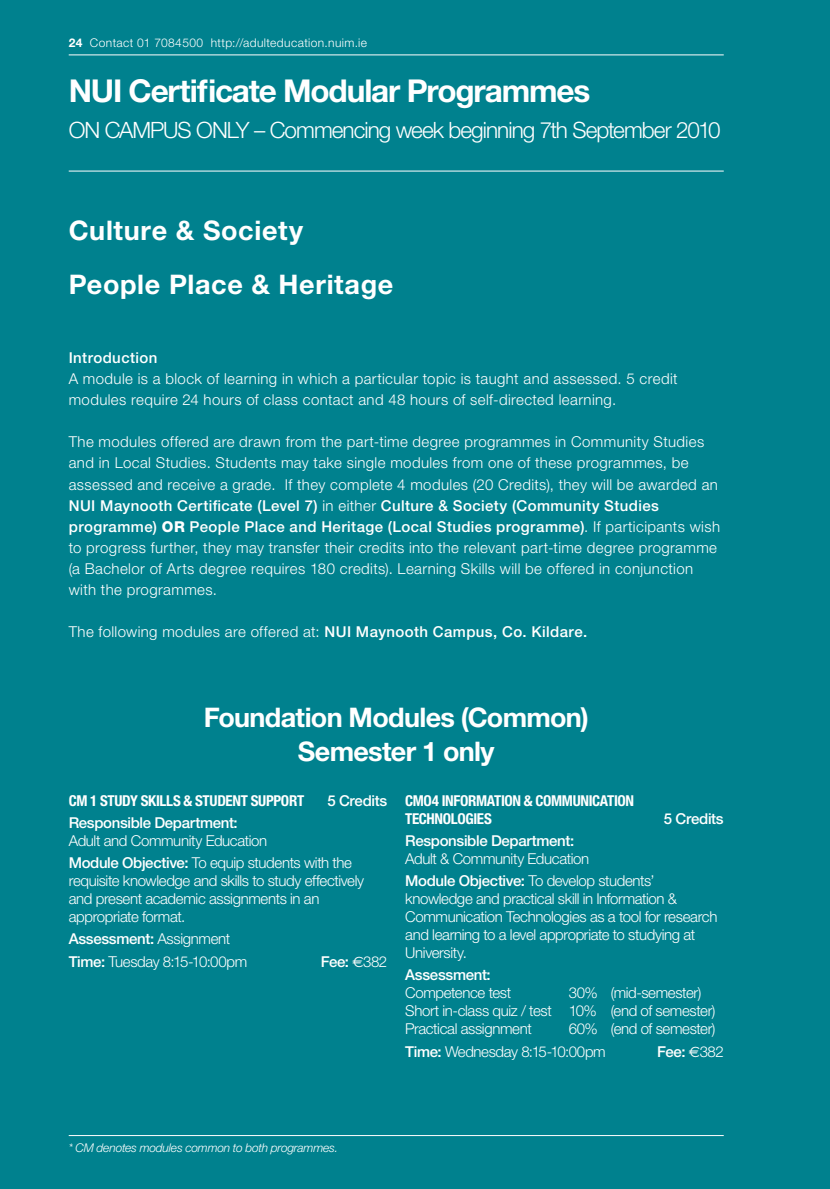
<style>
.page{position:relative;width:830px;height:1189px;background:#fff}
.page>*{position:absolute;margin:0;border:0;box-sizing:border-box;transform-origin:0 0}
.t1{font:700 31.5px "Helvetica Neue";letter-spacing:-.04em;color:#fff}
.t2{font:700 27px/34px "Helvetica Neue";letter-spacing:-.015em;color:#fff;text-align:center}
.t3{font:700 27px/54px "Helvetica Neue";letter-spacing:.025em;color:#fff}
.t4{font:300 22.5px "Helvetica Neue";letter-spacing:-.04em;color:#fff}
.t5{font:300 15px/21px "Helvetica Neue";letter-spacing:.015em;color:#fff}
.t6{font:300 15px/18px "Helvetica Neue";letter-spacing:-.025em;color:#fff}
.t7{font:500 15px "Helvetica Neue";letter-spacing:-.025em;color:#fff}
.t8{font:700 condensed 15px/18px "Helvetica Neue";letter-spacing:-.025em;color:#fff}
.t9{font:500 15px "Helvetica Neue";letter-spacing:.025em;color:#fff}
.t10{font:300 12px "Helvetica Neue";letter-spacing:.035em;color:#fff}
.t11{font:italic 300 12px "Helvetica Neue";letter-spacing:-.015em;color:#fff}
.s1{font-weight:700}
.s2{font-weight:500}
.s3{font-weight:800}
.s4{font-family:"Euro Sans";font-weight:400}
.s5{font-weight:300}
</style>
<div class="page">
<div style="left:0;top:0;width:830px;height:1188px;background:#00818e"></div>
<hr style="left:69px;top:1134px;width:655px;height:1px;background:#fff">
<hr style="left:69px;top:55px;width:655px;height:1px;background:#fff">
<hr style="left:69px;top:171px;width:655px;height:1px;background:#fff">
<p class="t10" style="left:69px;top:38px;width:300px"><span class="s1">24</span> Contact 01 7084500 http://adulteducation.nuim.ie</p>
<h1 class="t1" style="left:69px;top:79px;width:523px">NUI Certificate Modular Programmes</h1>
<h3 class="t4" style="left:69px;top:122px;width:653px">ON CAMPUS ONLY – Commencing week beginning 7th September 2010</h3>
<h2 class="t3" style="left:69px;top:206px;width:326px">Culture &amp; Society<br>People Place &amp; Heritage</h2>
<p class="t9" style="left:69px;top:352px;width:90px">Introduction</p>
<p class="t5" style="left:69px;top:370px;width:610px">A module is a block of learning in which a particular topic is taught and assessed. 5 credit modules require 24 hours of class contact and 48 hours of self-directed learning.</p>
<p class="t5" style="left:69px;top:433px;width:653px">The modules offered are drawn from the part-time degree programmes in Community Studies and in Local Studies. Students may take single modules from one of these programmes, be assessed and receive a grade. If they complete 4 modules (20 Credits), they will be awarded an <span class="s2">NUI Maynooth Certificate (Level 7)</span> in either <span class="s2">Culture &amp; Society (Community Studies programme)</span> <span class="s3">OR</span> <span class="s2">People Place and Heritage (Local Studies programme)</span>. If participants wish to progress further, they may transfer their credits into the relevant part-time degree programme (a Bachelor of Arts degree requires 180 credits). Learning Skills will be offered in conjunction with the programmes.</p>
<p class="t5" style="left:69px;top:622px;width:520px">The following modules are offered at: <span class="s2">NUI Maynooth Campus, Co. Kildare.</span></p>
<h2 class="t2" style="left:204px;top:702px;width:386px">Foundation Modules (Common)<br>Semester 1 only</h2>
<p class="t8" style="left:69px;top:792px;width:237px">CM 1 STUDY SKILLS &amp; STUDENT SUPPORT</p>
<p class="t7" style="left:327px;top:794px;width:61px">5 Credits</p>
<p class="t7" style="left:69px;top:816px;width:170px">Responsible Department:</p>
<p class="t6" style="left:69px;top:830px;width:285px;line-height:22.2px">Adult and Community Education<br><span class="s2">Module Objective:</span> To equip students with the</p>
<p class="t6" style="left:69px;top:873px;width:297px">requisite knowledge and skills to study effectively and present academic assignments in an appropriate format.</p>
<p class="t6" style="left:69px;top:929px;width:180px;line-height:22.2px"><span class="s2">Assessment:</span> Assignment<br><span class="s2">Time:</span> Tuesday 8:15-10:00pm</p>
<p class="t7" style="left:321px;top:955px;width:68px">Fee: <span class="s4">€</span><span class="s5">382</span></p>
<p class="t8" style="left:405px;top:792px;width:230px">CMO4 INFORMATION &amp; COMMUNICATION<br>TECHNOLOGIES</p>
<p class="t7" style="left:664px;top:812px;width:61px">5 Credits</p>
<p class="t7" style="left:405px;top:834px;width:170px">Responsible Department:</p>
<p class="t6" style="left:405px;top:848px;width:251px;line-height:22.2px">Adult &amp; Community Education<br><span class="s2">Module Objective:</span> To develop students’</p>
<p class="t6" style="left:405px;top:890px;width:314px">knowledge and practical skill in Information &amp; Communication Technologies as a tool for research and learning to a level appropriate to studying at University.</p>
<p class="t7" style="left:405px;top:969px;width:87px">Assessment:</p>
<p class="t6" style="left:405px;top:985px;width:107px">Competence test</p>
<p class="t6" style="left:405px;top:985px;width:312px;text-indent:163px">30% (mid-semester)<br>Short in-class quiz / test 10% (end of semester)<br>Practical assignment</p>
<p class="t6" style="left:405px;top:1019px;width:312px;line-height:22.2px;text-indent:164px">60% (end of semester)<br><span class="s2">Time:</span> Wednesday 8:15-10:00pm</p>
<p class="t7" style="left:657px;top:1045px;width:68px">Fee: <span class="s4">€</span><span class="s5">382</span></p>
<p class="t11" style="left:69px;top:1143px;width:271px">* CM denotes modules common to both programmes.</p>
</div>
